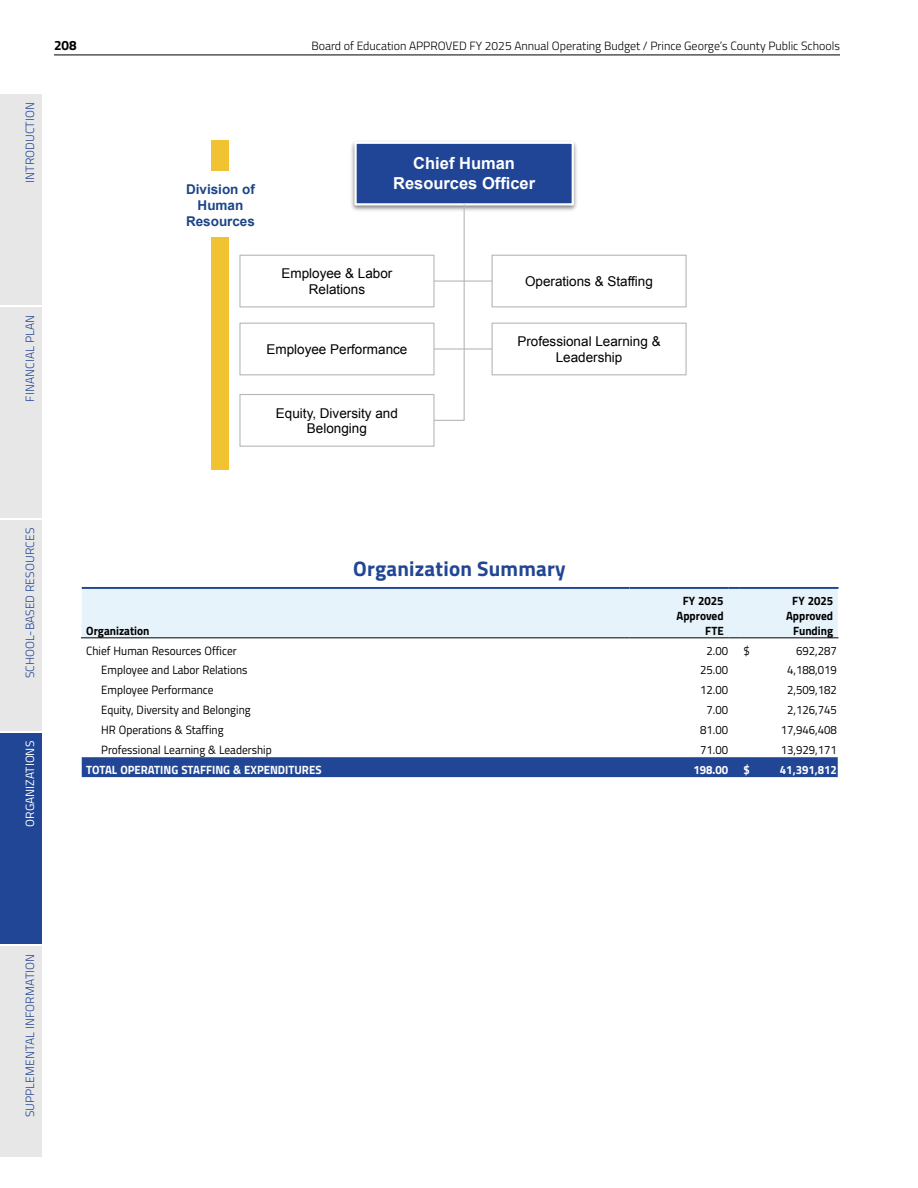
<style>
.page{position:relative;width:918px;height:1188px;background:#fff}
.page>*{position:absolute;margin:0;border:0;box-sizing:border-box;transform-origin:0 0}
.Heading_2_Center{font:700 21px "Titillium Web";letter-spacing:.01em;color:#214695}
.t1{font:700 16.5px/20.2px "Arial";color:#fff;text-align:center}
.t2{font:13.5px/15.8px "Arial";color:#000;text-align:center}
.t3{font:700 13.5px/15.8px "Arial";color:#1c4587;text-align:center}
.t4{font:700 13.5px "Titillium Web";color:#000}
.Table_Text{font:12px "Titillium Web";color:#000;scale:.95 1}
.t5{font:300 12px "Titillium Web";color:#000}
.t6{font:300 12px "Titillium Web";letter-spacing:.01em;color:#214695}
.Table_Text-2{font:700 12px "Titillium Web";color:#fff;scale:.95 1}
.Table_Text-3{font:700 12px/15px "Titillium Web";color:#000;text-align:right;scale:.95 1}
.t7{font:12px "Titillium Web";color:#fff}
</style>
<div class="page">
<div style="left:0;top:307px;width:42px;height:211px;background:#e7e7e7"></div>
<div style="left:0;top:520px;width:42px;height:211px;background:#e7e7e7"></div>
<div style="left:0;top:94px;width:42px;height:211px;background:#e7e7e7"></div>
<div style="left:0;top:733px;width:42px;height:211px;background:#214695"></div>
<div style="left:0;top:946px;width:42px;height:210px;background:#e7e7e7"></div>
<hr style="left:54px;top:55px;width:786px;height:1px;background:#000">
<img style="left:351px;top:142px;width:226px;height:69px">
<div style="left:356px;top:143px;width:217px;height:61px;background:#214596"></div>
<div style="left:354px;top:142px;width:220px;height:64px;border:2px solid #fff"></div>
<div style="left:239px;top:323px;width:196px;height:52px;border:1px solid #b7b7b7"></div>
<div style="left:239px;top:255px;width:196px;height:52px;border:1px solid #b7b7b7"></div>
<div style="left:239px;top:394px;width:196px;height:53px;border:1px solid #b7b7b7"></div>
<div style="left:492px;top:255px;width:195px;height:52px;border:1px solid #b7b7b7"></div>
<div style="left:492px;top:323px;width:195px;height:52px;border:1px solid #b7b7b7"></div>
<svg style="left:433px;top:203px;width:32px;height:218px"></svg>
<hr style="left:434px;top:280px;width:58px;height:2px;background:#b7b7b7">
<hr style="left:434px;top:348px;width:58px;height:2px;background:#b7b7b7">
<div style="left:211px;top:140px;width:18px;height:330px;background:#f1c232"></div>
<div style="left:175px;top:171px;width:91px;height:66px;background:#fff"></div>
<div style="left:82px;top:757px;width:756px;height:20px;background:#214695"></div>
<hr style="left:81px;top:638px;width:549px;height:1px;background:#000">
<svg style="left:82px;top:587px;width:756px;height:52px;background:#dbe8f2"></svg>
<hr style="left:739px;top:638px;width:99px;height:1px;background:#000">
<p class="t6" style="left:21px;top:183px;width:82px;rotate:-90deg">INTRODUCTION</p>
<p class="t6" style="left:21px;top:402px;width:88px;rotate:-90deg">FINANCIAL PLAN</p>
<p class="t4" style="left:54px;top:35px;width:24px">208</p>
<p class="t5" style="left:311px;top:37px;width:530px">Board of Education APPROVED FY 2025 Annual Operating Budget / Prince George’s County Public Schools</p>
<p class="t3" style="left:186px;top:182px;width:70px">Division of<br>Human<br>Resources</p>
<p class="t1" style="left:393px;top:154px;width:144px">Chief Human<br>Resources Officer</p>
<p class="t2" style="left:281px;top:266px;width:112px">Employee &amp; Labor<br>Relations</p>
<p class="t2" style="left:266px;top:342px;width:142px">Employee Performance</p>
<p class="t2" style="left:525px;top:274px;width:129px">Operations &amp; Staffing</p>
<p class="t2" style="left:517px;top:334px;width:145px">Professional Learning &amp;<br>Leadership</p>
<p class="t2" style="left:276px;top:405px;width:123px">Equity, Diversity and<br>Belonging</p>
<p class="t6" style="left:21px;top:678px;width:152px;rotate:-90deg">SCHOOL-BASED RESOURCES</p>
<p class="t7" style="left:21px;top:827px;width:87px;rotate:-90deg">ORGANIZATIONS</p>
<p class="Table_Text-3" style="left:86px;top:622px;width:68px">Organization</p>
<p class="Heading_2_Center" style="left:353px;top:553px;width:214px">Organization Summary</p>
<p class="Table_Text-3" style="left:677px;top:592px;width:51px">FY 2025<br>Approved<br>FTE</p>
<p class="Table_Text-3" style="left:786px;top:592px;width:51px;text-align:center">FY 2025<br>Approved<br>Funding</p>
<p class="Table_Text" style="left:86px;top:642px;width:160px">Chief Human Resources Officer</p>
<p class="Table_Text" style="left:707px;top:642px;width:24px">2.00</p>
<p class="Table_Text" style="left:744px;top:642px;width:8px">$</p>
<p class="Table_Text" style="left:796px;top:642px;width:44px">692,287</p>
<p class="Table_Text" style="left:101px;top:661px;width:155px">Employee and Labor Relations</p>
<p class="Table_Text" style="left:700px;top:661px;width:31px">25.00</p>
<p class="Table_Text" style="left:787px;top:661px;width:54px">4,188,019</p>
<p class="Table_Text" style="left:101px;top:681px;width:120px">Employee Performance</p>
<p class="Table_Text" style="left:700px;top:681px;width:31px">12.00</p>
<p class="Table_Text" style="left:787px;top:681px;width:54px">2,509,182</p>
<p class="Table_Text" style="left:101px;top:701px;width:159px">Equity, Diversity and Belonging</p>
<p class="Table_Text" style="left:707px;top:701px;width:24px">7.00</p>
<p class="Table_Text" style="left:787px;top:701px;width:54px">2,126,745</p>
<p class="Table_Text" style="left:101px;top:721px;width:130px">HR Operations &amp; Staffing</p>
<p class="Table_Text" style="left:700px;top:721px;width:31px">81.00</p>
<p class="Table_Text" style="left:781px;top:721px;width:61px">17,946,408</p>
<p class="Table_Text" style="left:101px;top:741px;width:181px">Professional Learning &amp; Leadership</p>
<p class="Table_Text" style="left:700px;top:741px;width:31px">71.00</p>
<p class="Table_Text" style="left:781px;top:741px;width:61px">13,929,171</p>
<p class="Table_Text-2" style="left:86px;top:761px;width:249px">TOTAL OPERATING STAFFING &amp; EXPENDITURES</p>
<p class="Table_Text-2" style="left:693px;top:761px;width:38px">198.00</p>
<p class="Table_Text-2" style="left:744px;top:761px;width:8px">$</p>
<p class="Table_Text-2" style="left:780px;top:761px;width:62px">41,391,812</p>
<p class="t6" style="left:21px;top:1117px;width:165px;rotate:-90deg">SUPPLEMENTAL INFORMATION</p>
</div>
